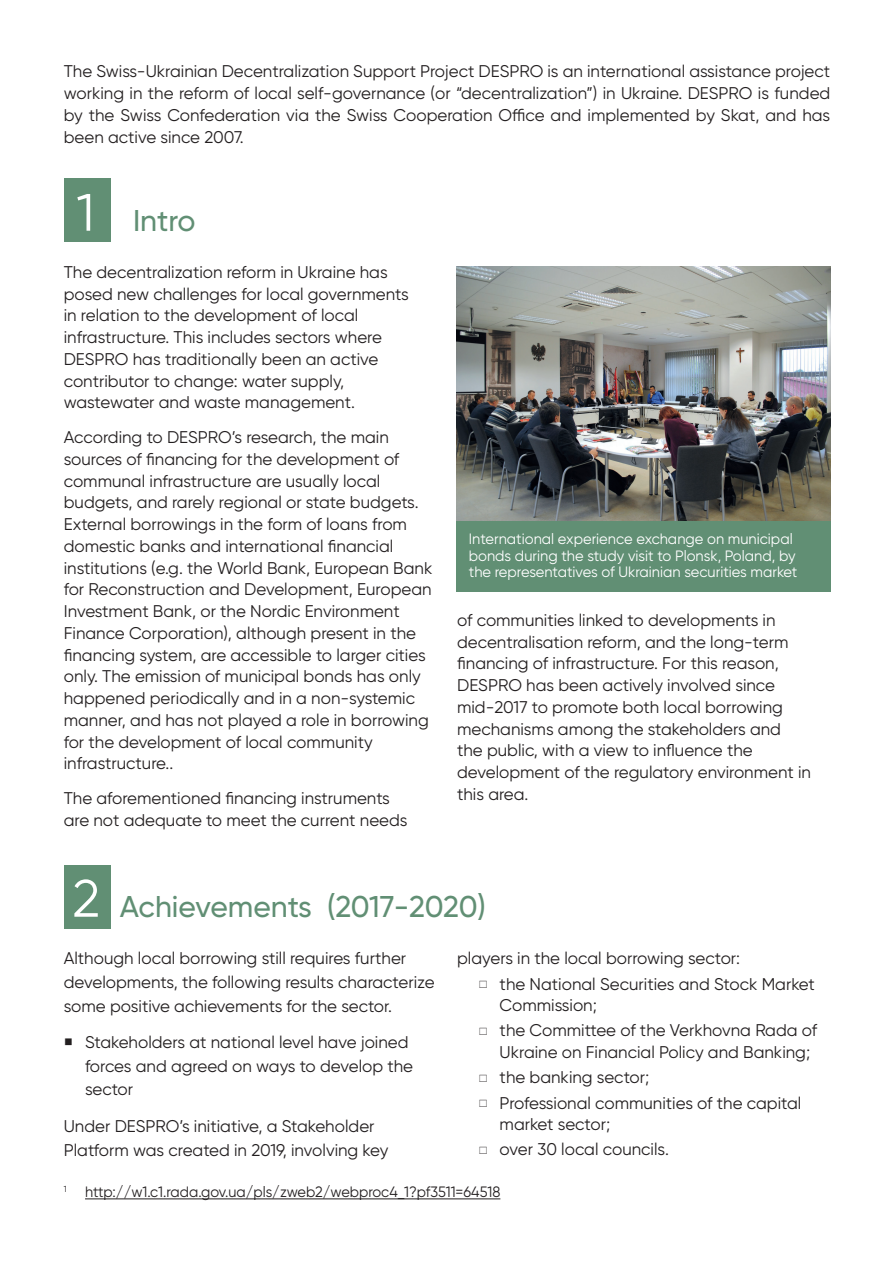
<style>
.page{position:relative;width:893px;height:1263px;background:#fff}
.page>*{position:absolute;margin:0;border:0;box-sizing:border-box;transform-origin:0 0}
.t1{font:500 30px "Gilroy";color:#618f74}
.t2{font:16.95px/21.8px "Gilroy";color:#231f20}
.t3{font:15px/16.5px "Gilroy";color:#fff}
.t4{font:15px "Gilroy";color:#231f20}
.s1{font-weight:400;font-size:52.5px;color:#fff}
</style>
<div class="page">
<div style="left:64px;top:179px;width:47px;height:63px;background:#618f74"></div>
<div style="left:64px;top:865px;width:47px;height:64px;background:#618f74"></div>
<hr style="left:85px;top:1198px;width:415px;height:1px;background:#231f20">
<img style="left:456px;top:267px;width:374px;height:255px">
<div style="left:456px;top:522px;width:374px;height:70px;background:#618f74"></div>
<p class="t2" style="left:64px;top:60px;width:768px;text-align:justify">The Swiss-Ukrainian Decentralization Support Project DESPRO is an international assistance project working in the reform of local self-governance (or “decentralization”) in Ukraine. DESPRO is funded by the Swiss Confederation via the Swiss Cooperation Office and implemented by Skat, and has been active since 2007.</p>
<h1 class="t1" style="left:77px;top:202px;width:121px"><span class="s1">1</span> Intro</h1>
<p class="t2" style="left:64px;top:261px;width:347px">The decentralization reform in Ukraine has posed new challenges for local governments in relation to the development of local infrastructure. This includes sectors where DESPRO has traditionally been an active contributor to change: water supply, wastewater and waste management.</p>
<p class="t2" style="left:64px;top:426px;width:370px">According to DESPRO’s research, the main sources of financing for the development of communal infrastructure are usually local budgets, and rarely regional or state budgets.<br>External borrowings in the form of loans from domestic banks and international financial institutions (e.g. the World Bank, European Bank for Reconstruction and Development, European Investment Bank, or the Nordic Environment Finance Corporation), although present in the financing system, are accessible to larger cities only. The emission of municipal bonds has only happened periodically and in a non-systemic manner, and has not played a role in borrowing for the development of local community infrastructure..</p>
<p class="t2" style="left:64px;top:787px;width:345px">The aforementioned financing instruments are not adequate to meet the current needs</p>
<p class="t3" style="left:469px;top:531px;width:330px">International experience exchange on municipal bonds during the study visit to Plonsk, Poland, by the representatives of Ukrainian securities market</p>
<p class="t2" style="left:457px;top:609px;width:355px">of communities linked to developments in decentralisation reform, and the long-term financing of infrastructure. For this reason, DESPRO has been actively involved since mid-2017 to promote both local borrowing mechanisms among the stakeholders and<br>the public, with a view to influence the development of the regulatory environment in this area.</p>
<h1 class="t1" style="left:72px;top:888px;width:415px"><span class="s1">2</span> Achievements (2017-2020)</h1>
<p class="t2" style="left:64px;top:946px;width:372px;line-height:24px">Although local borrowing still requires further developments, the following results characterize some positive achievements for the sector.</p>
<p class="t2" style="left:85px;top:1031px;width:330px;line-height:23.2px">Stakeholders at national level have joined forces and agreed on ways to develop the sector</p>
<p class="t2" style="left:64px;top:1114px;width:326px;line-height:24px">Under DESPRO’s initiative, a Stakeholder<br>Platform was created in 2019, involving key</p>
<p class="t2" style="left:500px;top:945px;width:317px;line-height:25.5px;text-indent:-43px">players in the local borrowing sector:<br>the National Securities and Stock Market</p>
<p class="t2" style="left:500px;top:992px;width:319px;line-height:25.5px">Commission;<br>the Committee of the Verkhovna Rada of</p>
<p class="t2" style="left:500px;top:1039px;width:312px;line-height:25.5px">Ukraine on Financial Policy and Banking; the banking sector;<br>Professional communities of the capital</p>
<p class="t2" style="left:500px;top:1111px;width:171px;line-height:25.5px">market sector;<br>over 30 local councils.</p>
<p class="t4" style="left:64px;top:1183px;width:438px"><sup>1</sup> http://w1.c1.rada.gov.ua/pls/zweb2/webproc4_1?pf3511=64518</p>
</div>
